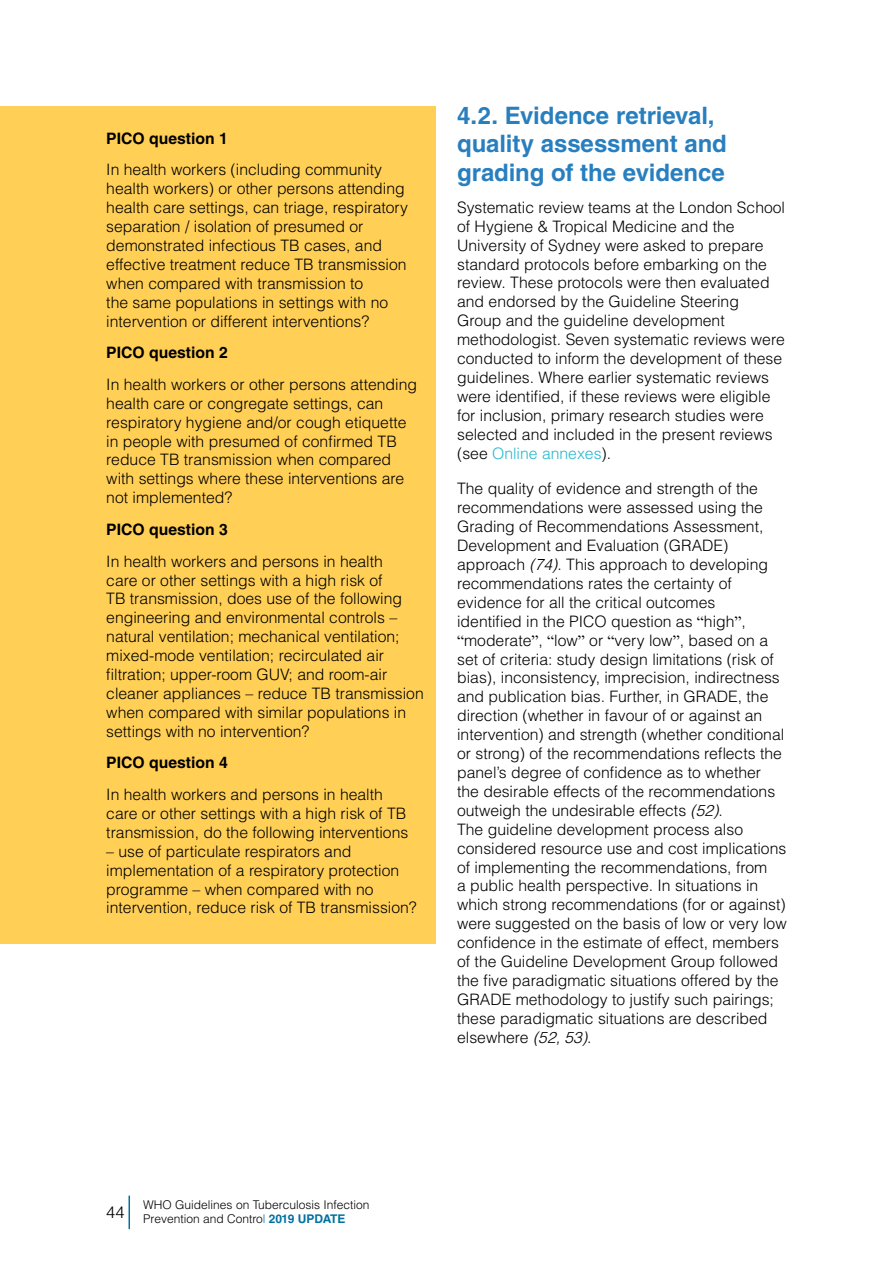
<style>
.page{position:relative;width:893px;height:1263px;background:#fff}
.page>*{position:absolute;margin:0;border:0;box-sizing:border-box;transform-origin:0 0}
.t1{font:700 24px/28.8px "Helvetica LT Std";letter-spacing:-.005em;color:#287fbf}
.t2{font:300 16.5px "Helvetica LT Std";color:#000}
.t3{font:300 15.75px/18.9px "Helvetica LT Std";color:#000}
.t4{font:700 15.75px "Helvetica LT Std";color:#000}
.t5{font:300 12px/14.4px "Helvetica LT Std";color:#000}
.s1{color:#26b7cd}
.s2{font-style:italic}
.s3{font-family:"Times New Roman";font-weight:400}
.s4{color:#0071a2}
.s5{font-weight:700;color:#0071a2}
</style>
<div class="page">
<hr style="left:129px;top:1196px;width:1px;height:32px;background:#0071a2">
<div style="left:0;top:106px;width:436px;height:838px;background:#ffcf56"></div>
<p class="t4" style="left:106px;top:128px;width:123px">PICO question 1</p>
<p class="t3" style="left:106px;top:160px;width:303px">In health workers (including community health workers) or other persons attending health care settings, can triage, respiratory separation / isolation of presumed or demonstrated infectious TB cases, and effective treatment reduce TB transmission when compared with transmission to<br>the same populations in settings with no intervention or different interventions?</p>
<p class="t4" style="left:106px;top:343px;width:123px">PICO question 2</p>
<p class="t3" style="left:106px;top:375px;width:312px">In health workers or other persons attending health care or congregate settings, can respiratory hygiene and/or cough etiquette in people with presumed of confirmed TB reduce TB transmission when compared with settings where these interventions are not implemented?</p>
<p class="t4" style="left:106px;top:520px;width:123px">PICO question 3</p>
<p class="t3" style="left:106px;top:551px;width:319px">In health workers and persons in health<br>care or other settings with a high risk of<br>TB transmission, does use of the following engineering and environmental controls – natural ventilation; mechanical ventilation; mixed-mode ventilation; recirculated air filtration; upper-room GUV; and room-air cleaner appliances – reduce TB transmission when compared with similar populations in settings with no intervention?</p>
<p class="t4" style="left:106px;top:753px;width:123px">PICO question 4</p>
<p class="t3" style="left:106px;top:785px;width:303px">In health workers and persons in health care or other settings with a high risk of TB transmission, do the following interventions</p>
<p class="t3" style="left:106px;top:841px;width:312px">– use of particulate respirators and implementation of a respiratory protection programme – when compared with no intervention, reduce risk of TB transmission?</p>
<h1 class="t1" style="left:457px;top:100px;width:271px">4.2. Evidence retrieval, quality assessment and grading of the evidence</h1>
<p class="t3" style="left:457px;top:198px;width:329px">Systematic review teams at the London School of Hygiene &amp; Tropical Medicine and the University of Sydney were asked to prepare standard protocols before embarking on the review. These protocols were then evaluated and endorsed by the Guideline Steering Group and the guideline development methodologist. Seven systematic reviews were conducted to inform the development of these guidelines. Where earlier systematic reviews were identified, if these reviews were eligible for inclusion, primary research studies were selected and included in the present reviews (see <span class="s1">Online annexes</span>).</p>
<p class="t3" style="left:457px;top:479px;width:331px">The quality of evidence and strength of the recommendations were assessed using the Grading of Recommendations Assessment, Development and Evaluation (GRADE) approach <span class="s2">(74)</span>. This approach to developing recommendations rates the certainty of evidence for all the critical outcomes<br>identified in the PICO question as <span class="s3">“</span>high<span class="s3">”</span>, <span class="s3">“</span>moderate<span class="s3">”</span>, <span class="s3">“</span>low<span class="s3">”</span> or <span class="s3">“</span>very low<span class="s3">”</span>, based on a set of criteria: study design limitations (risk of bias), inconsistency, imprecision, indirectness and publication bias. Further, in GRADE, the direction (whether in favour of or against an intervention) and strength (whether conditional or strong) of the recommendations reflects the panel’s degree of confidence as to whether the desirable effects of the recommendations outweigh the undesirable effects <span class="s2">(52)</span>.<br>The guideline development process also considered resource use and cost implications of implementing the recommendations, from<br>a public health perspective. In situations in which strong recommendations (for or against) were suggested on the basis of low or very low confidence in the estimate of effect, members of the Guideline Development Group followed the five paradigmatic situations offered by the GRADE methodology to justify such pairings; these paradigmatic situations are described elsewhere <span class="s2">(52, 53)</span>.</p>
<p class="t2" style="left:106px;top:1202px;width:20px">44</p>
<p class="t5" style="left:143px;top:1197px;width:228px">WHO Guidelines on Tuberculosis Infection<br>Prevention and Contro<span class="s4">l</span> <span class="s5">2019 UPDATE</span></p>
</div>
